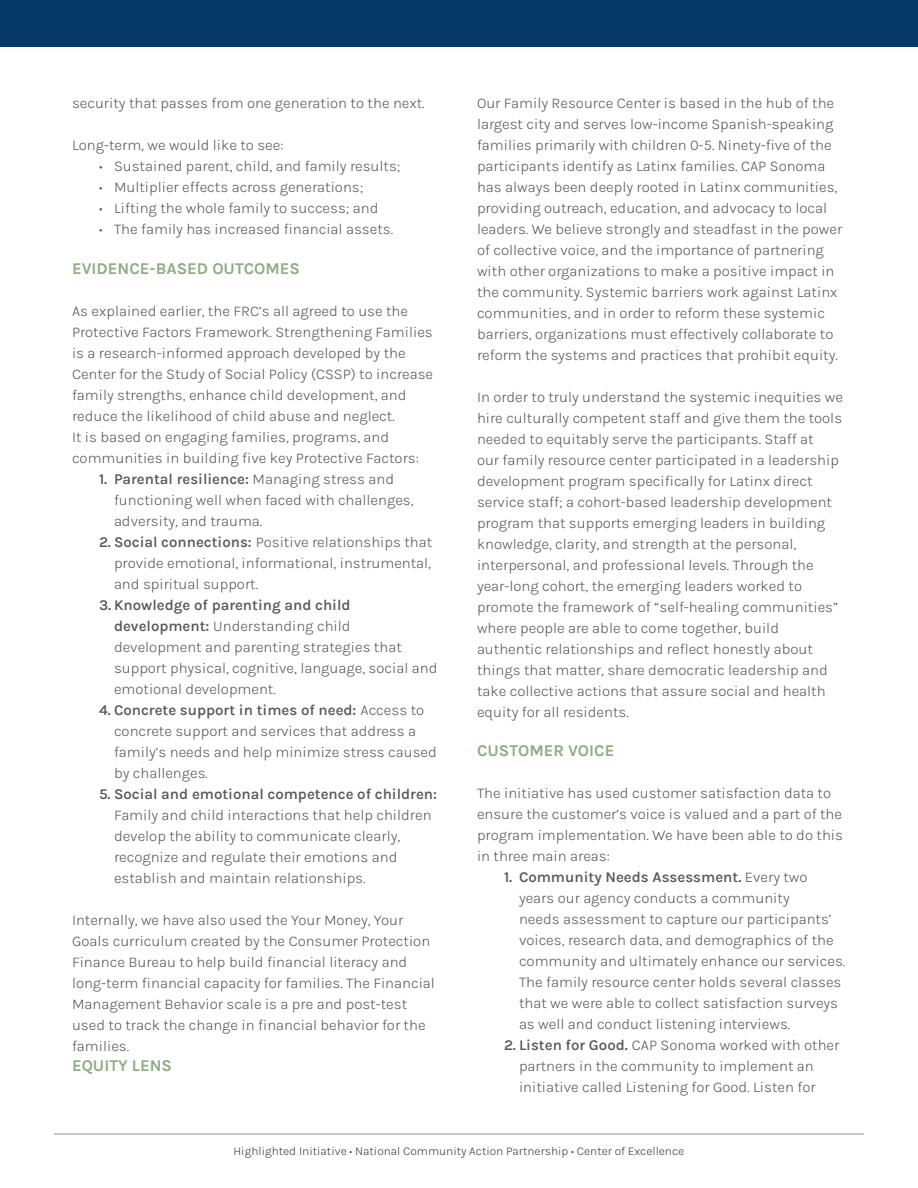
<style>
.page{position:relative;width:918px;height:1188px;background:#fff}
.page>*{position:absolute;margin:0;border:0;box-sizing:border-box;transform-origin:0 0}
.Body_Subhead{font:700 16.5px "Karla";color:#8ead82}
.Body{font:700 16.5px "Karla";color:#8ead82}
.Body-2{font:300 15px/21px "Karla";color:#57585a}
.t1{font:300 12px "Karla";color:#3e3e3f}
.s1{font-weight:600}
</style>
<div class="page">
<div style="left:0;top:0;width:918px;height:47px;background:#063868"></div>
<hr style="left:54px;top:1134px;width:810px;height:1px;background:#939598">
<p class="Body-2" style="left:72px;top:92px;width:354px">security that passes from one generation to the next.</p>
<p class="Body-2" style="left:72px;top:134px;width:213px">Long-term, we would like to see:</p>
<p class="Body-2" style="left:99px;top:155px;width:303px">• Sustained parent, child, and family results;</p>
<p class="Body-2" style="left:99px;top:176px;width:266px">• Multiplier effects across generations;</p>
<p class="Body-2" style="left:99px;top:197px;width:281px">• Lifting the whole family to success; and</p>
<p class="Body-2" style="left:99px;top:218px;width:296px">• The family has increased financial assets.</p>
<p class="Body_Subhead" style="left:72px;top:258px;width:230px">EVIDENCE-BASED OUTCOMES</p>
<p class="Body-2" style="left:72px;top:300px;width:363px">As explained earlier, the FRC’s all agreed to use the Protective Factors Framework. Strengthening Families is a research-informed approach developed by the Center for the Study of Social Policy (CSSP) to increase family strengths, enhance child development, and reduce the likelihood of child abuse and neglect.<br>It is based on engaging families, programs, and communities in building five key Protective Factors:</p>
<p class="Body-2" style="left:114px;top:468px;width:301px;text-indent:-15px"><span class="s1">1. Parental resilience:</span> Managing stress and functioning well when faced with challenges, adversity, and trauma.</p>
<p class="Body-2" style="left:114px;top:531px;width:320px;text-align:justify;text-indent:-15px"><span class="s1">2. Social connections:</span> Positive relationships that provide emotional, informational, instrumental, and spiritual support.</p>
<p class="Body-2" style="left:114px;top:594px;width:325px;text-indent:-15px"><span class="s1">3. Knowledge of parenting and child development:</span> Understanding child development and parenting strategies that support physical, cognitive, language, social and emotional development.</p>
<p class="Body-2" style="left:114px;top:699px;width:324px;text-indent:-15px"><span class="s1">4. Concrete support in times of need:</span> Access to concrete support and services that address a family’s needs and help minimize stress caused by challenges.</p>
<p class="Body-2" style="left:114px;top:783px;width:325px;text-indent:-15px"><span class="s1">5. Social and emotional competence of children:<br></span>Family and child interactions that help children develop the ability to communicate clearly, recognize and regulate their emotions and establish and maintain relationships.</p>
<p class="Body-2" style="left:72px;top:909px;width:364px">Internally, we have also used the Your Money, Your Goals curriculum created by the Consumer Protection Finance Bureau to help build financial literacy and long-term financial capacity for families. The Financial Management Behavior scale is a pre and post-test used to track the change in financial behavior for the families.</p>
<p class="Body_Subhead" style="left:72px;top:1055px;width:102px">EQUITY LENS</p>
<p class="Body-2" style="left:477px;top:92px;width:367px">Our Family Resource Center is based in the hub of the largest city and serves low-income Spanish-speaking families primarily with children 0-5. Ninety-five of the participants identify as Latinx families. CAP Sonoma has always been deeply rooted in Latinx communities, providing outreach, education, and advocacy to local leaders. We believe strongly and steadfast in the power of collective voice, and the importance of partnering with other organizations to make a positive impact in the community. Systemic barriers work against Latinx communities, and in order to reform these systemic barriers, organizations must effectively collaborate to reform the systems and practices that prohibit equity.</p>
<p class="Body-2" style="left:477px;top:386px;width:368px">In order to truly understand the systemic inequities we hire culturally competent staff and give them the tools needed to equitably serve the participants. Staff at<br>our family resource center participated in a leadership development program specifically for Latinx direct service staff; a cohort-based leadership development program that supports emerging leaders in building knowledge, clarity, and strength at the personal, interpersonal, and professional levels. Through the year-long cohort, the emerging leaders worked to promote the framework of “self-healing communities” where people are able to come together, build authentic relationships and reflect honestly about things that matter, share democratic leadership and take collective actions that assure social and health equity for all residents.</p>
<p class="Body" style="left:477px;top:740px;width:139px">CUSTOMER VOICE</p>
<p class="Body-2" style="left:477px;top:782px;width:368px">The initiative has used customer satisfaction data to ensure the customer’s voice is valued and a part of the program implementation. We have been able to do this in three main areas:</p>
<p class="Body-2" style="left:519px;top:866px;width:328px;text-indent:-15px"><span class="s1">1. Community Needs Assessment.</span> Every two years our agency conducts a community<br>needs assessment to capture our participants’ voices, research data, and demographics of the community and ultimately enhance our services.<br>The family resource center holds several classes that we were able to collect satisfaction surveys as well and conduct listening interviews.</p>
<p class="Body-2" style="left:519px;top:1034px;width:322px;text-indent:-15px"><span class="s1">2. Listen for Good.</span> CAP Sonoma worked with other partners in the community to implement an initiative called Listening for Good. Listen for</p>
<p class="t1" style="left:234px;top:1143px;width:452px">Highlighted Initiative • National Community Action Partnership • Center of Excellence</p>
</div>
